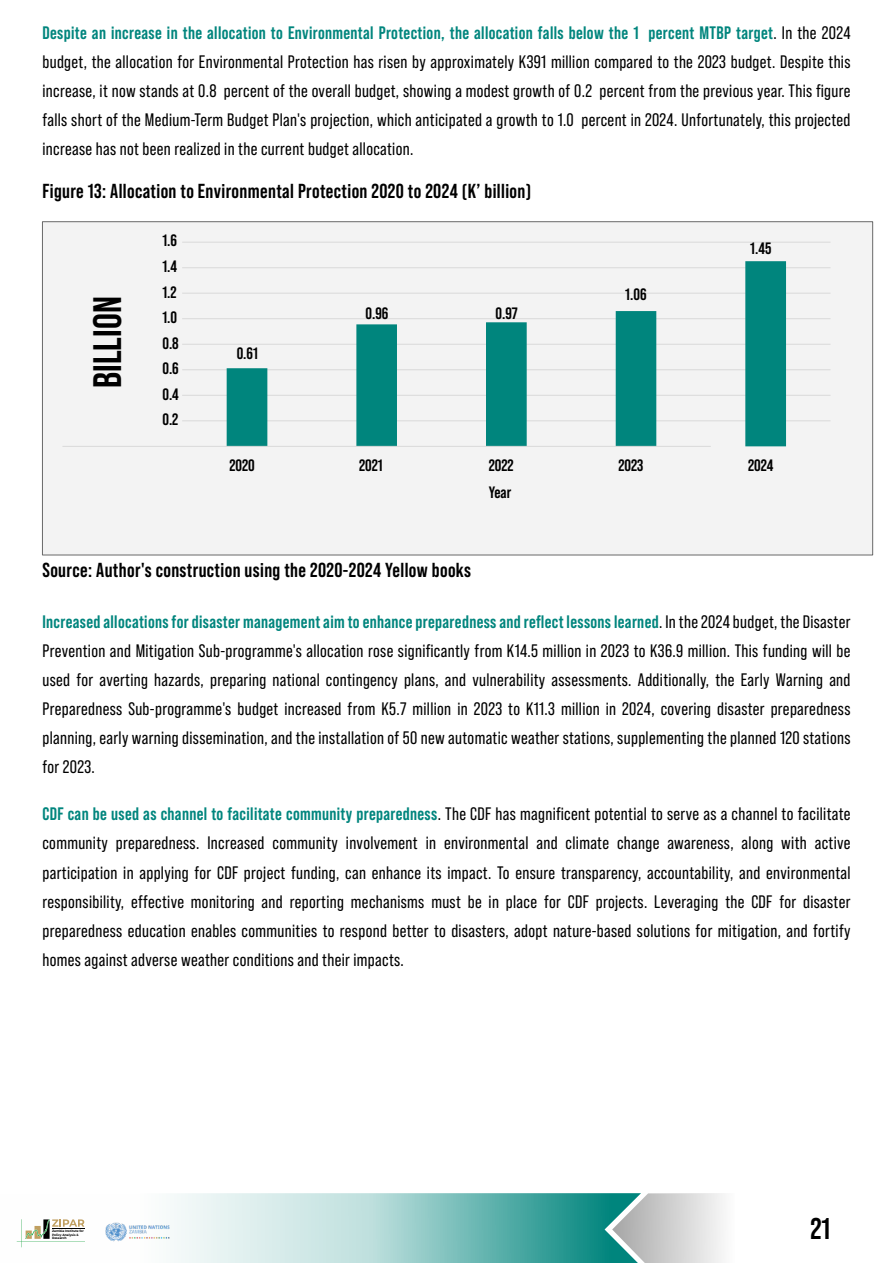
<style>
.page{position:relative;width:893px;height:1263px;background:#fff}
.page>*{position:absolute;margin:0;border:0;box-sizing:border-box;transform-origin:0 0}
.t1{font:700 39.6px "Bebas Neue Pro";color:#000}
.t2{font:700 30px "Bebas Neue Pro";color:#000}
.t3{font:700 20.25px "Bebas Neue Pro";letter-spacing:.02em;color:#000}
.t4{font:18px/29.1px "Bebas Neue Pro";letter-spacing:.02em;color:#000;text-align:justify}
.t5{font:700 16.5px "Bebas Neue Pro";color:#000}
.t6{font:600 3.15px/3.2px "Montserrat";color:#000}
.s1{font-weight:700;color:#00857d}
</style>
<div class="page">
<svg style="left:16px;top:1193px;width:707px;height:70px"></svg>
<img style="left:104px;top:1219px;width:68px;height:26px">
<div style="left:42px;top:221px;width:831px;height:334px;background:#f2f2f2;border:1px solid #595959"></div>
<hr style="left:182px;top:421px;width:648px;height:1px;background:#d9d9d9">
<hr style="left:182px;top:395px;width:648px;height:1px;background:#d9d9d9">
<hr style="left:182px;top:369px;width:648px;height:1px;background:#d9d9d9">
<hr style="left:182px;top:344px;width:648px;height:1px;background:#d9d9d9">
<hr style="left:182px;top:318px;width:648px;height:1px;background:#d9d9d9">
<hr style="left:182px;top:293px;width:648px;height:1px;background:#d9d9d9">
<hr style="left:182px;top:267px;width:648px;height:1px;background:#d9d9d9">
<hr style="left:182px;top:242px;width:648px;height:1px;background:#d9d9d9">
<svg style="left:227px;top:261px;width:559px;height:185px"></svg>
<hr style="left:62px;top:446px;width:649px;height:1px;background:#d9d9d9">
<p class="t4" style="left:42px;top:21px;width:810px"><span class="s1">Despite an increase in the allocation to Environmental Protection, the allocation falls below the 1 percent MTBP target</span>. In the 2024 budget, the allocation for Environmental Protection has risen by approximately K391 million compared to the 2023 budget. Despite this increase, it now stands at 0.8 percent of the overall budget, showing a modest growth of 0.2 percent from the previous year. This figure falls short of the Medium-Term Budget Plan's projection, which anticipated a growth to 1.0 percent in 2024. Unfortunately, this projected increase has not been realized in the current budget allocation.</p>
<p class="t3" style="left:42px;top:184px;width:490px">Figure 13: Allocation to Environmental Protection 2020 to 2024 (K’ billion)</p>
<p class="t5" style="left:162px;top:235px;width:16px">1.6</p>
<h1 class="t1" style="left:93px;top:388px;width:93px;rotate:-90deg">BILLION</h1>
<p class="t5" style="left:162px;top:261px;width:16px">1.4</p>
<p class="t5" style="left:162px;top:286px;width:16px">1.2</p>
<p class="t5" style="left:162px;top:312px;width:16px">1.0</p>
<p class="t5" style="left:162px;top:337px;width:18px">0.8</p>
<p class="t5" style="left:162px;top:363px;width:18px">0.6</p>
<p class="t5" style="left:162px;top:388px;width:18px">0.4</p>
<p class="t5" style="left:162px;top:414px;width:17px">0.2</p>
<p class="t5" style="left:237px;top:348px;width:23px">0.61</p>
<p class="t5" style="left:366px;top:307px;width:24px">0.96</p>
<p class="t5" style="left:495px;top:307px;width:24px">0.97</p>
<p class="t5" style="left:625px;top:289px;width:23px">1.06</p>
<p class="t5" style="left:750px;top:242px;width:23px">1.45</p>
<p class="t5" style="left:229px;top:459px;width:27px">2020</p>
<p class="t5" style="left:359px;top:459px;width:25px">2021</p>
<p class="t5" style="left:489px;top:459px;width:27px">2022</p>
<p class="t5" style="left:618px;top:459px;width:27px">2023</p>
<p class="t5" style="left:748px;top:459px;width:27px">2024</p>
<p class="t5" style="left:489px;top:487px;width:24px">Year</p>
<p class="t3" style="left:42px;top:563px;width:430px">Source: Author's construction using the 2020-2024 Yellow books</p>
<p class="t4" style="left:42px;top:610px;width:810px"><span class="s1">Increased allocations for disaster management aim to enhance preparedness and reflect lessons learned</span>. In the 2024 budget, the Disaster Prevention and Mitigation Sub-programme's allocation rose significantly from K14.5 million in 2023 to K36.9 million. This funding will be used for averting hazards, preparing national contingency plans, and vulnerability assessments. Additionally, the Early Warning and Preparedness Sub-programme's budget increased from K5.7 million in 2023 to K11.3 million in 2024, covering disaster preparedness planning, early warning dissemination, and the installation of 50 new automatic weather stations, supplementing the planned 120 stations for 2023.</p>
<p class="t4" style="left:42px;top:802px;width:810px"><span class="s1">CDF can be used as channel to facilitate community preparedness</span>. The CDF has magnificent potential to serve as a channel to facilitate community preparedness. Increased community involvement in environmental and climate change awareness, along with active participation in applying for CDF project funding, can enhance its impact. To ensure transparency, accountability, and environmental responsibility, effective monitoring and reporting mechanisms must be in place for CDF projects. Leveraging the CDF for disaster preparedness education enables communities to respond better to disasters, adopt nature-based solutions for mitigation, and fortify homes against adverse weather conditions and their impacts.</p>
<p class="t6" style="left:52px;top:1230px;width:33px">Zambia Institute for<br>Policy Analysis &amp;<br>Research</p>
<h2 class="t2" style="left:810px;top:1217px;width:21px">21</h2>
</div>
